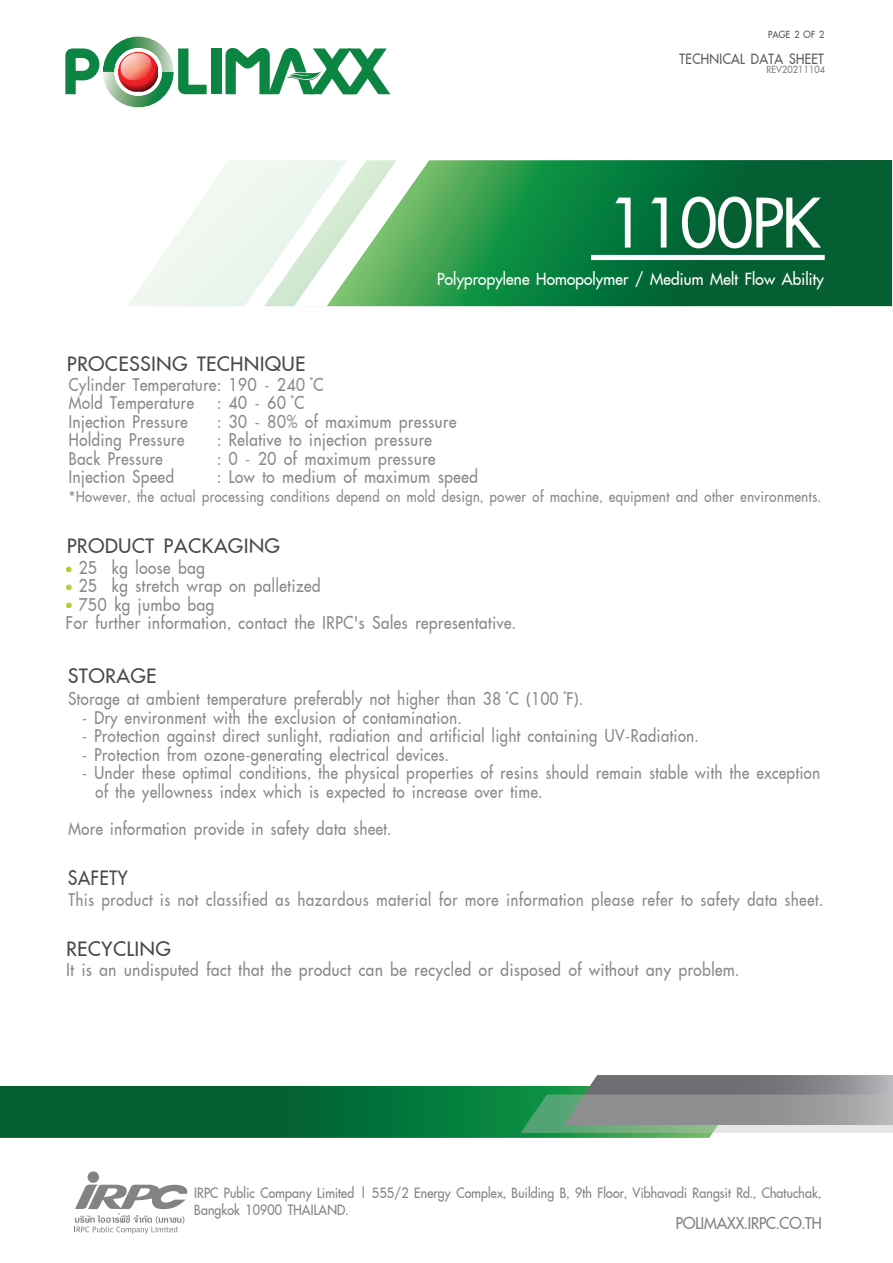
<style>
.page{position:relative;width:893px;height:1263px;background:#fff}
.page>*{position:absolute;margin:0;border:0;box-sizing:border-box;transform-origin:0 0}
.t1{font:94.65px "PSL Kittithada";letter-spacing:-.01em;color:#fff}
.t2{font:27.3px "PSL Kittithada";letter-spacing:.03em;color:#494949;scale:1.05 1}
.t3{font:27.3px "PSL Kittithada";letter-spacing:.03em;color:#494949;scale:.95 1}
.t4{font:24.15px/18.5px "PSL Kittithada";letter-spacing:.03em;color:#8a898a;scale:.91 1}
.t5{font:24.15px/18.5px "PSL Kittithada";letter-spacing:.03em;color:#8a898a;scale:.94 1}
.t6{font:24.15px/18.5px "PSL Kittithada";letter-spacing:.03em;color:#8a898a;scale:.92 1}
.t7{font:24.15px "PSL Kittithada";letter-spacing:.03em;color:#8a898a;scale:.9 1}
.t8{font:22.95px "PSL Kittithada";letter-spacing:.01em;color:#fff}
.t9{font:22.5px "PSL Kittithada";color:#828383}
.t10{font:21px "PSL Kittithada";letter-spacing:.03em;color:#8a898a;scale:.92 1}
.t11{font:19.5px/16.8px "PSL Kittithada";letter-spacing:.01em;color:#828383;scale:.95 1}
.t12{font:19.5px "PSL Kittithada";letter-spacing:.02em;color:#5e5d5e;scale:.95 1}
.t13{font:13.5px "PSL Kittithada";letter-spacing:.01em;color:#80807f}
.t14{font:13.5px "PSL Kittithada";letter-spacing:.01em;color:#565656}
</style>
<div class="page">
<svg style="left:127px;top:161px;width:117px;height:145px;fill:#f1f8f0"></svg>
<svg style="left:244px;top:160px;width:20px;height:146px;fill:#edf6ee"></svg>
<svg style="left:264px;top:160px;width:30px;height:146px;fill:#ecf6ee"></svg>
<svg style="left:294px;top:160px;width:32px;height:146px"></svg>
<svg style="left:326px;top:160px;width:566px;height:146px;background:#2b8750"></svg>
<svg style="left:0;top:1075px;width:893px;height:63px;background:#568e72"></svg>
<svg style="left:66px;top:567px;width:6px;height:5px"></svg>
<svg style="left:66px;top:584px;width:6px;height:6px"></svg>
<svg style="left:66px;top:602px;width:6px;height:6px"></svg>
<div style="left:88px;top:1171px;width:11px;height:12px;background:#828383;border-radius:50%"></div>
<svg style="left:74px;top:1184px;width:114px;height:50px"></svg>
<div style="left:211px;top:48px;width:10px;height:46px;background:#0d8542"></div>
<svg style="left:225px;top:48px;width:165px;height:46px"></svg>
<svg style="left:65px;top:36px;width:142px;height:72px"></svg>
<div style="left:591px;top:255px;width:234px;height:5px;background:#fff"></div>
<p class="t14" style="left:768px;top:30px;width:58px">PAGE 2 OF 2</p>
<p class="t12" style="left:680px;top:52px;width:153px">TECHNICAL DATA SHEET</p>
<p class="t13" style="left:766px;top:65px;width:60px">REV20211104</p>
<p class="t2" style="left:67px;top:355px;width:228px">PROCESSING TECHNIQUE</p>
<h1 class="t1" style="left:609px;top:189px;width:213px">1100PK</h1>
<p class="t8" style="left:437px;top:271px;width:388px">Polypropylene Homopolymer / Medium Melt Flow Ability</p>
<p class="t6" style="left:69px;top:376px;width:278px">Cylinder Temperature: 190 - 240 ํC<br>Mold Temperature<br>Injection Pressure<br>Holding Pressure<br>Back Pressure<br>Injection Speed</p>
<p class="t10" style="left:69px;top:489px;width:819px">*However, the actual processing conditions depend on mold design, power of machine, equipment and other environments.</p>
<p class="t5" style="left:217px;top:395px;width:278px">: 40 - 60 ํC<br>: 30 - 80% of maximum pressure<br>: Relative to injection pressure<br>: 0 - 20 of maximum pressure<br>: Low to medium of maximum speed</p>
<p class="t2" style="left:67px;top:536px;width:204px">PRODUCT PACKAGING</p>
<p class="t5" style="left:66px;top:559px;width:149px">- 25 kg loose bag</p>
<p class="t5" style="left:66px;top:578px;width:272px">- 25 kg stretch wrap on palletized</p>
<p class="t5" style="left:66px;top:596px;width:480px">- 750 kg jumbo bag<br>For further information, contact the IRPC's Sales representative.</p>
<p class="t2" style="left:68px;top:666px;width:85px">STORAGE</p>
<p class="t4" style="left:68px;top:691px;width:567px">Storage at ambient temperature preferably not higher than 38 ํC (100 ํF).</p>
<p class="t4" style="left:82px;top:709px;width:418px">- Dry environment with the exclusion of contamination.</p>
<p class="t4" style="left:82px;top:728px;width:679px">- Protection against direct sunlight, radiation and artificial light containing UV-Radiation.</p>
<p class="t4" style="left:82px;top:746px;width:404px">- Protection from ozone-generating electrical devices.</p>
<p class="t4" style="left:96px;top:765px;width:797px;text-indent:-14px">- Under these optimal conditions, the physical properties of resins should remain stable with the exception of the yellowness index which is expected to increase over time.</p>
<p class="t4" style="left:68px;top:820px;width:356px">More information provide in safety data sheet.</p>
<p class="t3" style="left:68px;top:868px;width:64px">SAFETY</p>
<p class="t7" style="left:68px;top:891px;width:840px">This product is not classified as hazardous material for more information please refer to safety data sheet.</p>
<p class="t2" style="left:66px;top:939px;width:101px">RECYCLING</p>
<p class="t5" style="left:67px;top:961px;width:717px">It is an undisputed fact that the product can be recycled or disposed of without any problem.</p>
<p class="t11" style="left:194px;top:1185px;width:661px">IRPC Public Company Limited | 555/2 Energy Complex, Building B, 9th Floor, Vibhavadi Rangsit Rd., Chatuchak,<br>Bangkok 10900 THAILAND.</p>
<p class="t9" style="left:676px;top:1215px;width:148px">POLIMAXX.IRPC.CO.TH</p>
</div>
